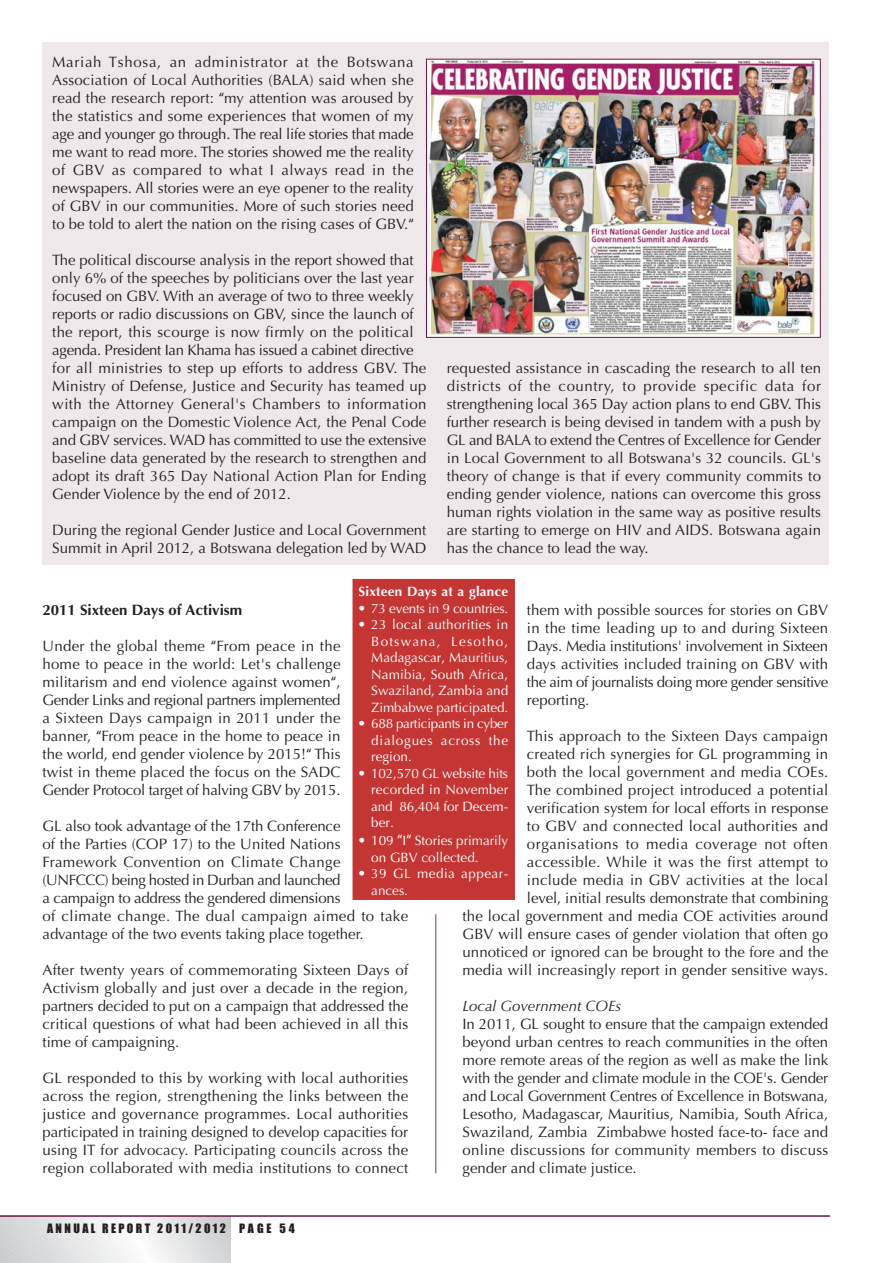
<style>
.page{position:relative;width:893px;height:1263px;background:#fff}
.page>*{position:absolute;margin:0;border:0;box-sizing:border-box;transform-origin:0 0}
.t1{font:15px/18px "Optima";letter-spacing:.005em;color:#231f20;text-align:justify}
.t2{font:700 15px "Optima";color:#231f20}
.t3{font:italic 15px "Optima";color:#231f20}
.t4{font:13.5px/16.5px "Optima";letter-spacing:-.005em;color:#fff;text-align:justify}
.t5{font:13.5px/16.5px "Optima";letter-spacing:.03em;color:#fff}
.t6{font:700 13.5px "Optima";letter-spacing:.01em;color:#fff}
.t7{font:12px "Impact";letter-spacing:.2em;color:#231f20}
.s1{font-family:"Myriad Pro"}
.s2{font-family:"Helvetica Neue"}
.s3{font-family:"Myriad Pro";font-size:15px}
</style>
<div class="page">
<svg style="left:0;top:1217px;width:231px;height:46px"></svg>
<hr style="left:0;top:1215px;width:830px;height:2px;background:#6d1543">
<hr style="left:435px;top:914px;width:1px;height:259px;background:#a77988">
<div style="left:43px;top:43px;width:786px;height:522px;background:#efe8ea"></div>
<img style="left:428px;top:61px;width:391px;height:275px">
<div style="left:426px;top:59px;width:395px;height:279px;border:1px solid #6d1543"></div>
<div style="left:352px;top:579px;width:163px;height:321px;background:#c33634;border:2px solid #c33634"></div>
<p class="t1" style="left:52px;top:55px;width:363px">Mariah Tshosa, an administrator at the Botswana Association of Local Authorities (BALA) said when she read the research report: <span class="s1">“</span>my attention was aroused by the statistics and some experiences that women of my age and younger go through. The real life stories that made me want to read more. The stories showed me the reality of GBV as compared to what I always read in the newspapers. All stories were an eye opener to the reality of GBV in our communities. More of such stories need to be told to alert the nation on the rising cases of GBV.<span class="s1">“</span></p>
<p class="t1" style="left:52px;top:253px;width:376px;text-align:left">The political discourse analysis in the report showed that only 6% of the speeches by politicians over the last year focused on GBV. With an average of two to three weekly reports or radio discussions on GBV, since the launch of the report, this scourge is now firmly on the political agenda. President Ian Khama has issued a cabinet directive for all ministries to step up efforts to address GBV. The Ministry of Defense, Justice and Security has teamed up with the Attorney General's Chambers to information campaign on the Domestic Violence Act, the Penal Code and GBV services. WAD has committed to use the extensive baseline data generated by the research to strengthen and adopt its draft 365 Day National Action Plan for Ending Gender Violence by the end of 2012.</p>
<p class="t1" style="left:52px;top:523px;width:376px">During the regional Gender Justice and Local Government<br>Summit in April 2012, a Botswana delegation led by WAD</p>
<p class="t1" style="left:447px;top:361px;width:376px">requested assistance in cascading the research to all ten districts of the country, to provide specific data for strengthening local 365 Day action plans to end GBV. This further research is being devised in tandem with a push by GL and BALA to extend the Centres of Excellence for Gender in Local Government to all Botswana's 32 councils. GL's theory of change is that if every community commits to ending gender violence, nations can overcome this gross human rights violation in the same way as positive results are starting to emerge on HIV and AIDS. Botswana again has the chance to lead the way.</p>
<p class="t6" style="left:358px;top:586px;width:151px">Sixteen Days at a glance</p>
<p class="t4" style="left:358px;top:601px;width:151px"><span class="s2">•</span> 73 events in 9 countries.</p>
<p class="t4" style="left:371px;top:618px;width:138px;text-indent:-13px"><span class="s2">•</span> 23 local authorities in Botswana, Lesotho, Madagascar, Mauritius, Namibia, South Africa, Swaziland, Zambia and Zimbabwe participated.</p>
<p class="t4" style="left:371px;top:717px;width:138px;text-indent:-13px"><span class="s2">•</span> 688 participants in cyber dialogues across the region.</p>
<p class="t4" style="left:371px;top:766px;width:138px;text-indent:-13px"><span class="s2">•</span> 102,570 GL website hits recorded in November and 86,404 for Decem&shy;ber.</p>
<p class="t4" style="left:371px;top:834px;width:138px;text-indent:-13px"><span class="s2">•</span> 109 <span class="s3">“</span>I<span class="s3">“</span> Stories primarily on GBV collected.</p>
<p class="t5" style="left:371px;top:867px;width:138px;text-indent:-13px"><span class="s2">•</span> 39 GL media appear&shy;ances.</p>
<p class="t2" style="left:43px;top:603px;width:201px">2011 Sixteen Days of Activism</p>
<p class="t1" style="left:43px;top:638px;width:300px">Under the global theme <span class="s1">“</span>From peace in the home to peace in the world: Let's challenge militarism and end violence against women<span class="s1">“</span>, Gender Links and regional partners implemented a Sixteen Days campaign in 2011 under the banner, <span class="s1">“</span>From peace in the home to peace in the world, end gender violence by 2015!<span class="s1">“</span> This twist in theme placed the focus on the SADC Gender Protocol target of halving GBV by 2015.</p>
<p class="t1" style="left:43px;top:818px;width:367px;text-align:left">GL also took advantage of the 17th Conference<br>of the Parties (COP 17) to the United Nations Framework Convention on Climate Change (UNFCCC) being hosted in Durban and launched<br>a campaign to address the gendered dimensions<br>of climate change. The dual campaign aimed to take advantage of the two events taking place together.</p>
<p class="t1" style="left:43px;top:962px;width:367px">After twenty years of commemorating Sixteen Days of Activism globally and just over a decade in the region, partners decided to put on a campaign that addressed the critical questions of what had been achieved in all this time of campaigning.</p>
<p class="t1" style="left:43px;top:1070px;width:367px">GL responded to this by working with local authorities across the region, strengthening the links between the justice and governance programmes. Local authorities participated in training designed to develop capacities for using IT for advocacy. Participating councils across the region collaborated with media institutions to connect</p>
<p class="t1" style="left:527px;top:602px;width:303px">them with possible sources for stories on GBV in the time leading up to and during Sixteen Days. Media institutions' involvement in Sixteen days activities included training on GBV with the aim of journalists doing more gender sensitive reporting.</p>
<p class="t1" style="left:463px;top:728px;width:367px;text-align:right">This approach to the Sixteen Days campaign<br>created rich synergies for GL programming in<br>both the local government and media COEs.<br>The combined project introduced a potential verification system for local efforts in response<br>to GBV and connected local authorities and organisations to media coverage not often accessible. While it was the first attempt to<br>include media in GBV activities at the local<br>level, initial results demonstrate that combining<br>the local government and media COE activities around GBV will ensure cases of gender violation that often go unnoticed or ignored can be brought to the fore and the media will increasingly report in gender sensitive ways.</p>
<p class="t3" style="left:463px;top:999px;width:160px">Local Government COEs</p>
<p class="t1" style="left:463px;top:1016px;width:367px">In 2011, GL sought to ensure that the campaign extended beyond urban centres to reach communities in the often more remote areas of the region as well as make the link with the gender and climate module in the COE's. Gender and Local Government Centres of Excellence in Botswana, Lesotho, Madagascar, Mauritius, Namibia, South Africa, Swaziland, Zambia Zimbabwe hosted face-to- face and online discussions for community members to discuss gender and climate justice.</p>
<p class="t7" style="left:47px;top:1224px;width:249px">ANNUAL REPORT 2011/2012 PAGE 54</p>
</div>
